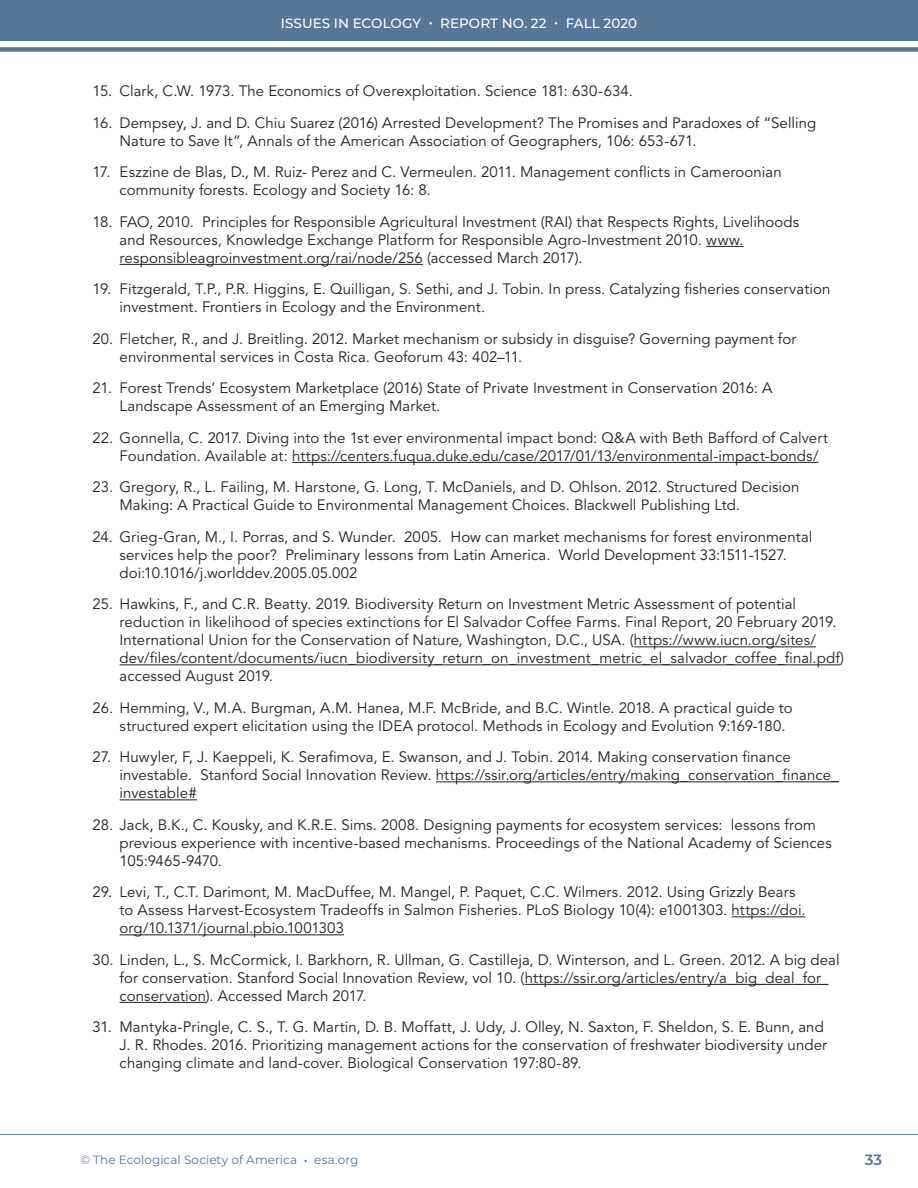
<style>
.page{position:relative;width:918px;height:1188px;background:#fff}
.page>*{position:absolute;margin:0;border:0;box-sizing:border-box;transform-origin:0 0}
.t1{font:15px/18px "Avenir LT Std";letter-spacing:.005em;color:#231f20}
.t2{font:600 15px "Montserrat";color:#587698}
.t3{font:500 13.5px "Montserrat";letter-spacing:.005em;color:#fff}
.t4{font:12px "Montserrat";letter-spacing:.005em;color:#587698}
.s1{font-size:15px}
</style>
<div class="page">
<div style="left:0;top:0;width:918px;height:41px;background:#587698"></div>
<div style="left:0;top:47px;width:918px;height:5px;background:#587698"></div>
<hr style="left:0;top:1134px;width:918px;height:1px;background:#587698">
<hr style="left:706px;top:246px;width:38px;height:1px;background:#231f20">
<hr style="left:120px;top:264px;width:303px;height:1px;background:#231f20">
<hr style="left:292px;top:462px;width:527px;height:1px;background:#231f20">
<hr style="left:634px;top:646px;width:182px;height:1px;background:#231f20">
<hr style="left:120px;top:664px;width:720px;height:1px;background:#231f20">
<hr style="left:436px;top:781px;width:403px;height:1px;background:#231f20">
<hr style="left:120px;top:799px;width:77px;height:1px;background:#231f20">
<hr style="left:732px;top:916px;width:74px;height:1px;background:#231f20">
<hr style="left:120px;top:934px;width:224px;height:1px;background:#231f20">
<hr style="left:525px;top:984px;width:303px;height:1px;background:#231f20">
<hr style="left:120px;top:1002px;width:86px;height:1px;background:#231f20">
<p class="t3" style="left:281px;top:14px;width:358px">ISSUES IN ECOLOGY • REPORT NO. 22 • FALL 2020</p>
<p class="t1" style="left:93px;top:83px;width:542px">15. Clark, C.W. 1973. The Economics of Overexploitation. Science 181: 630-634.</p>
<p class="t1" style="left:120px;top:114px;width:698px;text-indent:-27px">16. Dempsey, J. and D. Chiu Suarez (2016) Arrested Development? The Promises and Paradoxes of “Selling<br>Nature to Save It”, Annals of the American Association of Geographers, 106: 653-671.</p>
<p class="t1" style="left:120px;top:164px;width:664px;text-indent:-27px">17. Eszzine de Blas, D., M. Ruiz- Perez and C. Vermeulen. 2011. Management conflicts in Cameroonian community forests. Ecology and Society 16: 8.</p>
<p class="t1" style="left:120px;top:213px;width:681px;text-indent:-27px">18. FAO, 2010. Principles for Responsible Agricultural Investment (RAI) that Respects Rights, Livelihoods and Resources, Knowledge Exchange Platform for Responsible Agro-Investment 2010. www. responsibleagroinvestment.org/rai/node/256 (accessed March 2017).</p>
<p class="t1" style="left:120px;top:281px;width:712px;text-indent:-27px">19. Fitzgerald, T.P., P.R. Higgins, E. Quilligan, S. Sethi, and J. Tobin. In press. Catalyzing fisheries conservation investment. Frontiers in Ecology and the Environment.</p>
<p class="t1" style="left:120px;top:330px;width:678px;text-indent:-27px">20. Fletcher, R., and J. Breitling. 2012. Market mechanism or subsidy in disguise? Governing payment for environmental services in Costa Rica. Geoforum 43: 402–11.</p>
<p class="t1" style="left:120px;top:380px;width:654px;text-indent:-27px">21. Forest Trends’ Ecosystem Marketplace (2016) State of Private Investment in Conservation 2016: A<br>Landscape Assessment of an Emerging Market.</p>
<p class="t1" style="left:120px;top:429px;width:710px;text-indent:-27px">22. Gonnella, C. 2017. Diving into the 1st ever environmental impact bond: Q&amp;A with Beth Bafford of Calvert<br>Foundation. Available at: https://centers.fuqua.duke.edu/case/2017/01/13/environmental-impact-bonds/</p>
<p class="t1" style="left:120px;top:479px;width:681px;text-indent:-27px">23. Gregory, R., L. Failing, M. Harstone, G. Long, T. McDaniels, and D. Ohlson. 2012. Structured Decision<br>Making: A Practical Guide to Environmental Management Choices. Blackwell Publishing Ltd.</p>
<p class="t1" style="left:120px;top:528px;width:694px;text-indent:-27px">24. Grieg-Gran, M., I. Porras, and S. Wunder. 2005. How can market mechanisms for forest environmental services help the poor? Preliminary lessons from Latin America. World Development 33:1511-1527. doi:10.1016/j.worlddev.2005.05.002</p>
<p class="t1" style="left:120px;top:596px;width:726px;text-indent:-27px">25. Hawkins, F., and C.R. Beatty. 2019. Biodiversity Return on Investment Metric Assessment of potential reduction in likelihood of species extinctions for El Salvador Coffee Farms. Final Report, 20 February 2019.<br>International Union for the Conservation of Nature, Washington, D.C., USA. (https://www.iucn.org/sites/ dev/files/content/documents/iucn_biodiversity_return_on_investment_metric_el_salvador_coffee_final.pdf) accessed August 2019.</p>
<p class="t1" style="left:120px;top:699px;width:675px;text-indent:-27px">26. Hemming, V., M.A. Burgman, A.M. Hanea, M.F. McBride, and B.C. Wintle. 2018. A practical guide to structured expert elicitation using the IDEA protocol. Methods in Ecology and Evolution 9:169-180.</p>
<p class="t1" style="left:120px;top:749px;width:721px;text-indent:-27px">27. Huwyler, F, J. Kaeppeli, K. Serafimova, E. Swanson, and J. Tobin. 2014. Making conservation finance investable. Stanford Social Innovation Review. https://ssir.org/articles/entry/making_conservation_finance_ investable#</p>
<p class="t1" style="left:120px;top:816px;width:714px;text-indent:-27px">28. Jack, B.K., C. Kousky, and K.R.E. Sims. 2008. Designing payments for ecosystem services: lessons from previous experience with incentive-based mechanisms. Proceedings of the National Academy of Sciences<br>105:9465-9470.</p>
<p class="t1" style="left:120px;top:884px;width:688px;text-indent:-27px">29. Levi, T., C.T. Darimont, M. MacDuffee, M. Mangel, P. Paquet, C.C. Wilmers. 2012. Using Grizzly Bears to Assess Harvest-Ecosystem Tradeoffs in Salmon Fisheries. PLoS Biology 10(4): e1001303. https://doi. org/10.1371/journal.pbio.1001303</p>
<p class="t1" style="left:120px;top:951px;width:722px;text-indent:-27px">30. Linden, L., S. McCormick, I. Barkhorn, R. Ullman, G. Castilleja, D. Winterson, and L. Green. 2012. A big deal for conservation. Stanford Social Innovation Review, vol 10. (https://ssir.org/articles/entry/a_big_deal_for_ conservation). Accessed March 2017.</p>
<p class="t1" style="left:120px;top:1019px;width:709px;text-indent:-27px">31. Mantyka-Pringle, C. S., T. G. Martin, D. B. Moffatt, J. Udy, J. Olley, N. Saxton, F. Sheldon, S. E. Bunn, and<br>J. R. Rhodes. 2016. Prioritizing management actions for the conservation of freshwater biodiversity under changing climate and land-cover. Biological Conservation 197:80-89.</p>
<p class="t4" style="left:80px;top:1151px;width:279px">© The Ecological Society of America <span class="s1">•</span> esa.org</p>
<p class="t2" style="left:865px;top:1149px;width:19px">33</p>
</div>
